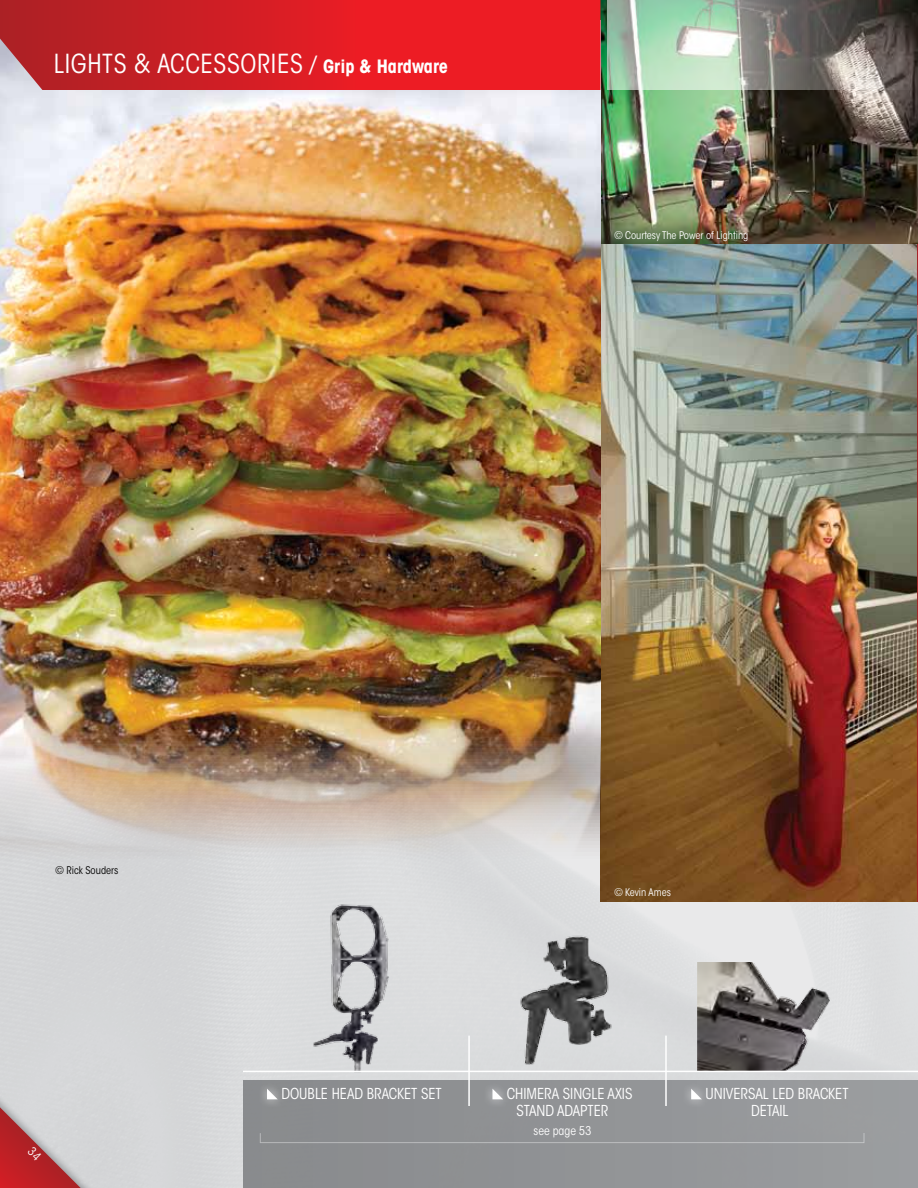
<style>
.page{position:relative;width:918px;height:1188px;background:#fff}
.page>*{position:absolute;margin:0;border:0;box-sizing:border-box;transform-origin:0 0}
.t1{font:condensed 26.1px "ITC Avant Garde Std";letter-spacing:.025em;color:#fff}
.t2{font:700 condensed 18.3px "ITC Avant Garde Std";color:#fff}
.t3{font:condensed 15px/16.5px "ITC Avant Garde Std";color:#fff}
.t4{font:condensed 12px "ITC Avant Garde Std";color:#fff}
.t5{font:condensed 10.5px "ITC Avant Garde Std";color:#fff}
.t6{font:condensed 10.5px "ITC Avant Garde Std";color:#000}
.s1{font-weight:400;font-size:23.4px}
</style>
<div class="page">
<img style="left:0;top:902px;width:918px;height:286px">
<img style="left:600px;top:0;width:318px;height:902px">
<img style="left:0;top:90px;width:600px;height:812px">
<div style="left:243px;top:1080px;width:675px;height:108px;background:#919395"></div>
<div style="left:483px;top:1080px;width:28px;height:29px;background:#fff;opacity:.75"></div>
<svg style="left:492px;top:1089px;width:11px;height:10px"></svg>
<div style="left:257px;top:1080px;width:29px;height:29px;background:#fff;opacity:.75"></div>
<svg style="left:267px;top:1089px;width:11px;height:10px"></svg>
<hr style="left:917px;top:245px;width:1px;height:657px;background:#a92125">
<svg style="left:0;top:0;width:600px;height:90px;background:#d82128"></svg>
<svg style="left:607px;top:0;width:311px;height:90px;background:#8d988b"></svg>
<svg style="left:917px;top:305px;width:1px;height:29px"></svg>
<div style="left:0;top:1084px;width:101px;height:104px;background:#d5d6d8"></div>
<img style="left:296px;top:898px;width:110px;height:180px">
<img style="left:499px;top:927px;width:133px;height:144px">
<img style="left:698px;top:962px;width:145px;height:109px">
<div style="left:681px;top:1080px;width:29px;height:29px;background:#fff;opacity:.75"></div>
<svg style="left:691px;top:1089px;width:11px;height:10px"></svg>
<hr style="left:468px;top:1036px;width:2px;height:70px;background:#fff">
<hr style="left:665px;top:1036px;width:2px;height:70px;background:#fff">
<hr style="left:243px;top:1071px;width:675px;height:1px;background:#fff">
<svg style="left:0;top:1107px;width:81px;height:81px"></svg>
<h1 class="t1" style="left:54px;top:48px;width:216px">LIGHTS &amp; ACCESSORIES</h1>
<p class="t2" style="left:310px;top:55px;width:140px"><span class="s1">/</span> Grip &amp; Hardware</p>
<p class="t5" style="left:614px;top:229px;width:136px">© COURTESY THE POWER OF LIGHTING</p>
<p class="t6" style="left:56px;top:864px;width:64px">© RICK SOUDERS</p>
<p class="t5" style="left:614px;top:886px;width:58px">© KEVIN AMES</p>
<p class="t3" style="left:281px;top:1086px;width:162px">DOUBLE HEAD BRACKET SET</p>
<p class="t3" style="left:517px;top:1086px;width:111px;text-indent:35px">A SI NGLE AXIS<br>STAND ADAPTER</p>
<p class="t3" style="left:507px;top:1086px;width:17px">CHIMER</p>
<p class="t4" style="left:534px;top:1124px;width:59px">SEE PAGE 53</p>
<p class="t3" style="left:705px;top:1086px;width:25px">UNIVERS</p>
<p class="t3" style="left:751px;top:1086px;width:99px">AL LED BRACKET<br>DETAIL</p>
</div>
